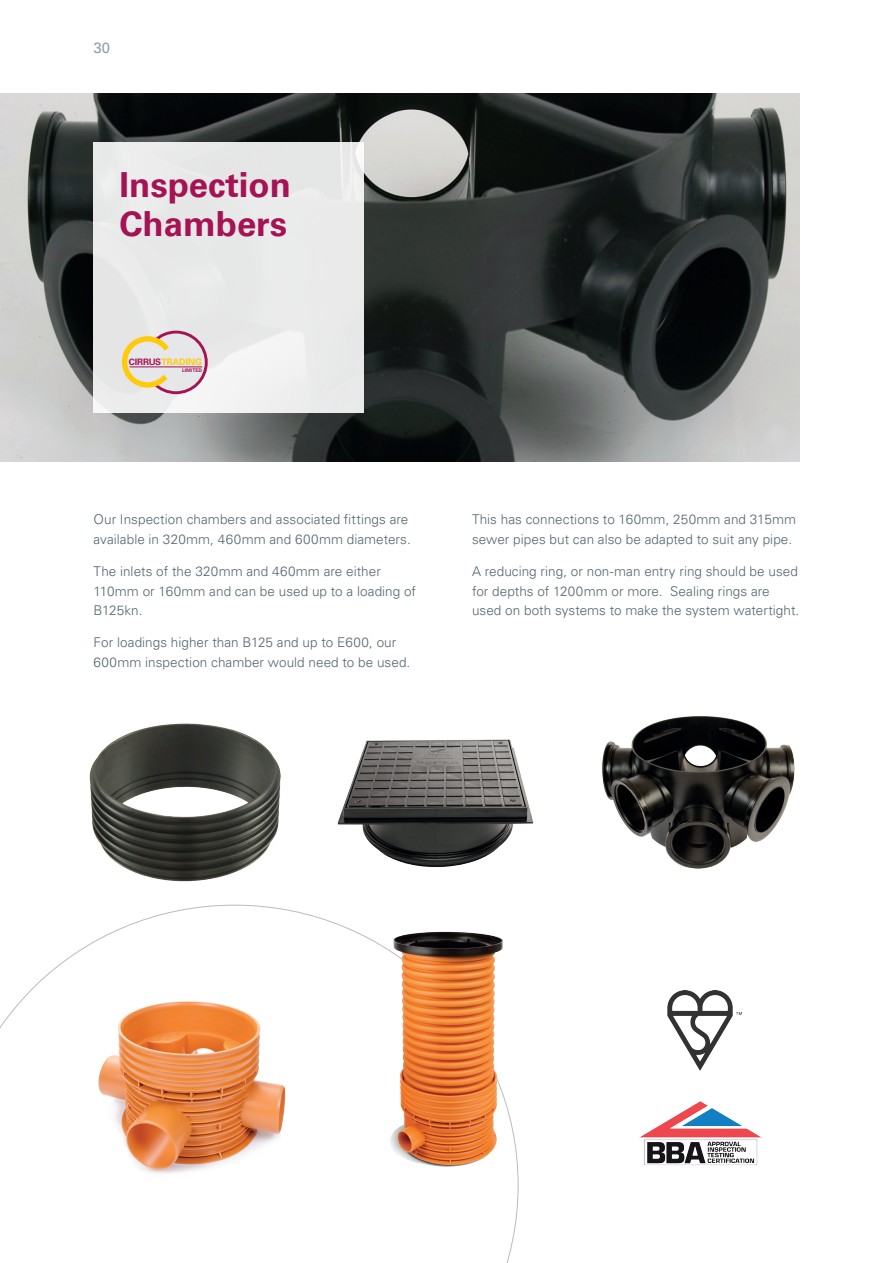
<style>
.page{position:relative;width:893px;height:1263px;background:#fff}
.page>*{position:absolute;margin:0;border:0;box-sizing:border-box;transform-origin:0 0}
.t1{font:700 34.65px/39.3px "Univers LTCYR 65";color:#a51354}
.t2{font:15px "Univers LTCYR 55 Roman";color:#8d9da6}
._16pt_intro___light{font:300 13.5px/19.5px "Univers LTCYR 45";letter-spacing:.005em;color:#53656e}
.t3{font:700 9px "Univers LTCYR 65";color:#feca0a}
.t4{font:700 4.95px "Univers LTCYR 65";color:#a51354}
.s1{color:#a51354}
</style>
<div class="page">
<svg style="left:0;top:905px;width:518px;height:358px"></svg>
<img style="left:0;top:94px;width:799px;height:367px">
<div style="left:94px;top:142px;width:270px;height:271px;background:#e9eaea"></div>
<img style="left:352px;top:916px;width:167px;height:277px">
<img style="left:89px;top:723px;width:192px;height:159px">
<img style="left:337px;top:739px;width:197px;height:129px">
<img style="left:602px;top:716px;width:193px;height:153px">
<img style="left:70px;top:973px;width:242px;height:220px">
<img style="left:667px;top:991px;width:75px;height:80px">
<img style="left:639px;top:1101px;width:122px;height:64px">
<div style="left:144px;top:331px;width:64px;height:63px;border:3px solid #a51354;border-radius:50%"></div>
<svg style="left:122px;top:333px;width:52px;height:57px"></svg>
<hr style="left:130px;top:367px;width:72px;height:1px;background:#a51354">
<p class="t2" style="left:94px;top:38px;width:18px">30</p>
<p class="t1" style="left:120px;top:163px;width:173px">Inspection<br>Chambers</p>
<p class="t3" style="left:129px;top:356px;width:75px"><span class="s1">CIRRUS</span>TRADING</p>
<p class="t4" style="left:182px;top:367px;width:21px">LIMITED</p>
<p class="_16pt_intro___light" style="left:94px;top:509px;width:319px">Our Inspection chambers and associated fittings are available in 320mm, 460mm and 600mm diameters.</p>
<p class="_16pt_intro___light" style="left:94px;top:561px;width:324px">The inlets of the 320mm and 460mm are either<br>110mm or 160mm and can be used up to a loading of<br>B125kn.</p>
<p class="_16pt_intro___light" style="left:94px;top:632px;width:318px">For loadings higher than B125 and up to E600, our<br>600mm inspection chamber would need to be used.</p>
<p class="_16pt_intro___light" style="left:472px;top:509px;width:326px">This has connections to 160mm, 250mm and 315mm sewer pipes but can also be adapted to suit any pipe.</p>
<p class="_16pt_intro___light" style="left:472px;top:561px;width:329px">A reducing ring, or non-man entry ring should be used for depths of 1200mm or more. Sealing rings are used on both systems to make the system watertight.</p>
</div>
